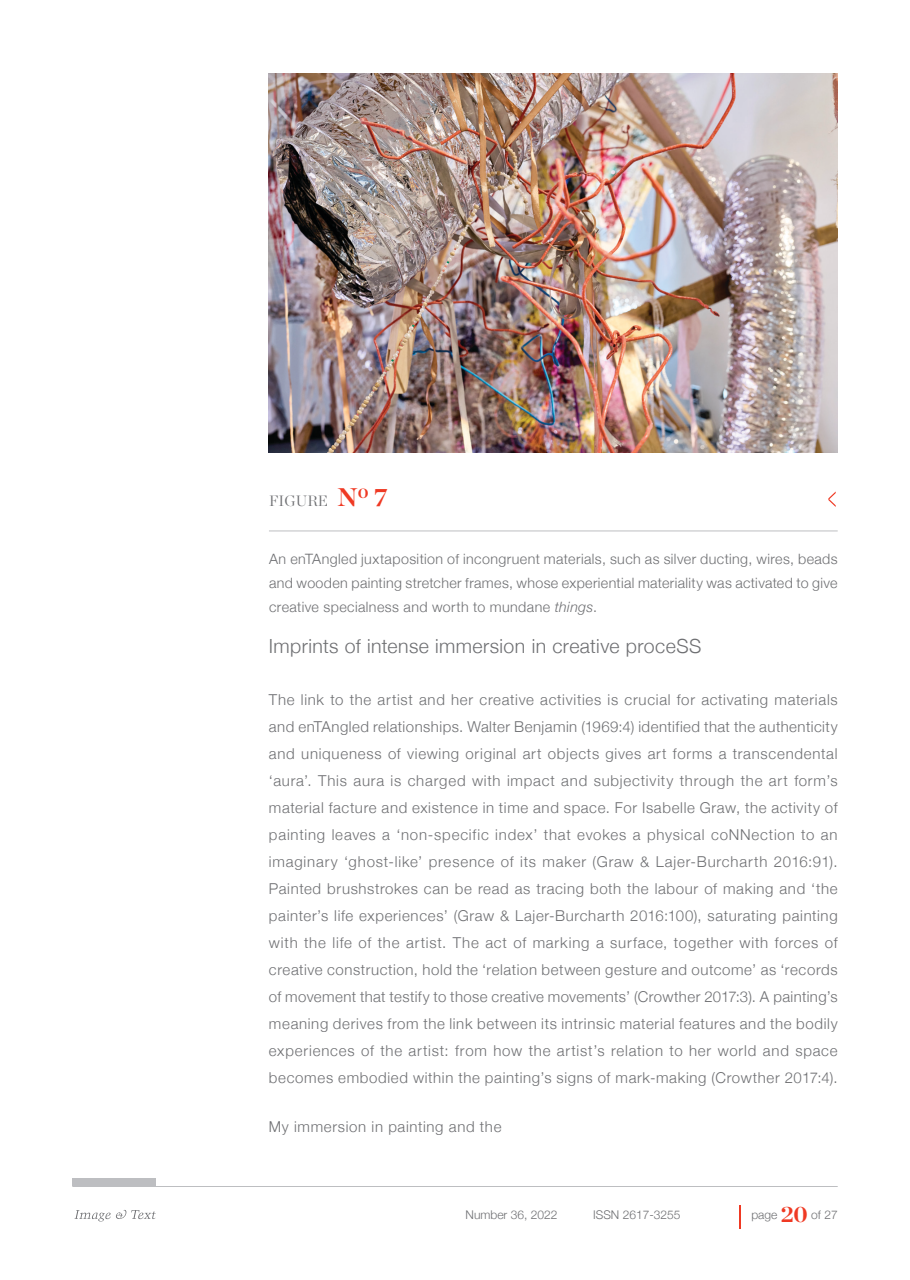
<style>
.page{position:relative;width:910px;height:1280px;background:#fff}
.page>*{position:absolute;margin:0;border:0;box-sizing:border-box;transform-origin:0 0}
.Heading_3{font:300 19.5px "Helvetica Neue";letter-spacing:.02em;color:#6e6f72}
.Body{font:300 15px/27px "Helvetica Neue";letter-spacing:.045em;color:#6e6f72;text-align:justify}
.Figure_caption_heade{font:300 15px "Chronicle Display";letter-spacing:.01em;color:#6e6f72}
.FIGURE_CAPTION_NEW{font:300 14.25px/24px "Helvetica Neue";letter-spacing:.03em;color:#6e6f72;text-align:justify}
.t1{font:300 12px "Helvetica Neue";color:#6e6f72}
.s1{font-weight:700;font-size:25.5px;color:#ef3923}
.s2{font-style:italic}
.s3{font-family:"Chronicle Display";font-weight:700;font-size:22.5px;color:#ef3923}
</style>
<div class="page">
<svg style="left:740px;top:1205px;width:1px;height:24px"></svg>
<hr style="left:72px;top:1186px;width:766px;height:1px;background:#bdbec1">
<svg style="left:74px;top:1210px;width:82px;height:11px"></svg>
<div style="left:72px;top:1179px;width:84px;height:7px;background:#bdbec1"></div>
<img style="left:269px;top:73px;width:569px;height:379px">
<hr style="left:269px;top:531px;width:569px;height:1px;background:#bdbec1">
<svg style="left:828px;top:491px;width:8px;height:16px"></svg>
<p class="Figure_caption_heade" style="left:269px;top:489px;width:120px">FIGURE <span class="s1">N</span><sup>o</sup> <span class="s1">7</span></p>
<p class="FIGURE_CAPTION_NEW" style="left:269px;top:546px;width:570px">An enTAngled juxtaposition of incongruent materials, such as silver ducting, wires, beads and wooden painting stretcher frames, whose experiential materiality was activated to give creative specialness and worth to mundane <span class="s2">things</span>.</p>
<p class="Heading_3" style="left:269px;top:630px;width:434px">Imprints of intense immersion in creative proceSS</p>
<p class="Body" style="left:269px;top:685px;width:570px">The link to the artist and her creative activities is crucial for activating materials and enTAngled relationships. Walter Benjamin (1969:4) identified that the authenticity and uniqueness of viewing original art objects gives art forms a transcendental ‘aura’. This aura is charged with impact and subjectivity through the art form’s material facture and existence in time and space. For Isabelle Graw, the activity of painting leaves a ‘non-specific index’ that evokes a physical coNNection to an imaginary ‘ghost-like’ presence of its maker (Graw &amp; Lajer-Burcharth 2016:91).<br>Painted brushstrokes can be read as tracing both the labour of making and ‘the painter’s life experiences’ (Graw &amp; Lajer-Burcharth 2016:100), saturating painting with the life of the artist. The act of marking a surface, together with forces of creative construction, hold the ‘relation between gesture and outcome’ as ‘records of movement that testify to those creative movements’ (Crowther 2017:3). A painting’s meaning derives from the link between its intrinsic material features and the bodily experiences of the artist: from how the artist’s relation to her world and space becomes embodied within the painting’s signs of mark-making (Crowther 2017:4).</p>
<p class="Body" style="left:269px;top:1112px;width:234px">My immersion in painting and the</p>
<p class="t1" style="left:466px;top:1205px;width:93px">Number 36, 2022</p>
<p class="t1" style="left:593px;top:1205px;width:89px">ISSN 2617-3255</p>
<p class="t1" style="left:751px;top:1205px;width:88px">page <span class="s3">20</span> of 27</p>
</div>
